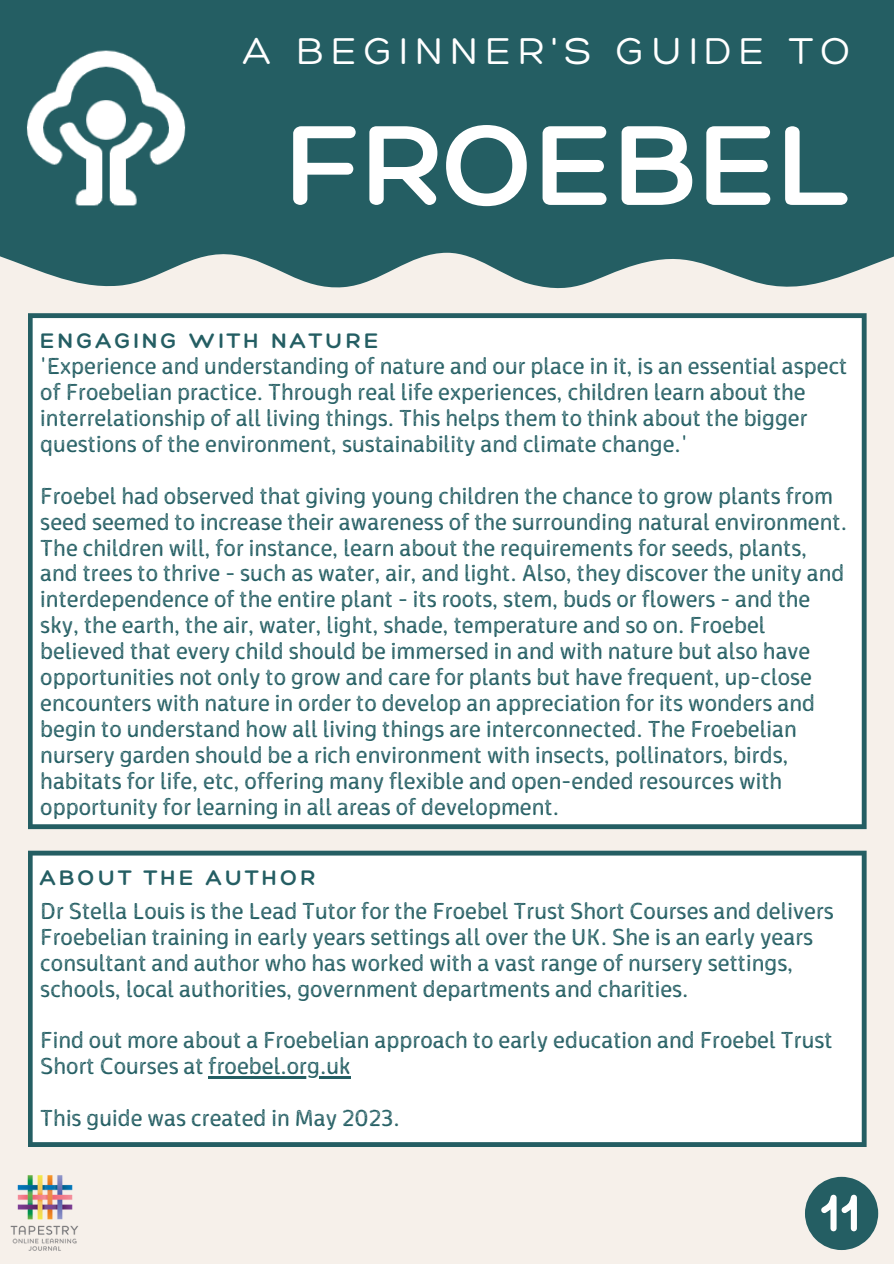
<style>
.page{position:relative;width:894px;height:1264px;background:#fff}
.page>*{position:absolute;margin:0;border:0;box-sizing:border-box;transform-origin:0 0}
.t1{font:300 123.45px "Hero";color:#fff}
.t2{font:300 40.5px "Hero";letter-spacing:.17em;color:#fff}
.t3{font:24.15px/26px "Ossem Rust";color:#245e63}
.t4{font:300 22.8px "Hero";letter-spacing:.13em;color:#245e63}
</style>
<div class="page">
<div style="left:0;top:0;width:893px;height:1263px;background:#f6f0ea"></div>
<img style="left:10px;top:1175px;width:69px;height:76px">
<div style="left:28px;top:313px;width:838px;height:516px;background:#fff"></div>
<div style="left:0;top:0;width:893px;height:289px;background:#245e63"></div>
<img style="left:14px;top:28px;width:183px;height:199px">
<svg style="left:805px;top:1176px;width:72px;height:73px"></svg>
<div style="left:28px;top:850px;width:838px;height:296px;background:#fff"></div>
<hr style="left:208px;top:1076px;width:143px;height:2px;background:#245e63">
<p class="t2" style="left:243px;top:26px;width:609px">A BEGINNER'S GUIDE TO</p>
<p class="t1" style="left:286px;top:88px;width:564px">FROEBEL</p>
<p class="t4" style="left:40px;top:326px;width:340px">ENGAGING WITH NATURE</p>
<p class="t3" style="left:40px;top:354px;width:808px">'Experience and understanding of nature and our place in it, is an essential aspect of Froebelian practice. Through real life experiences, children learn about the interrelationship of all living things. This helps them to think about the bigger questions of the environment, sustainability and climate change.'</p>
<p class="t3" style="left:40px;top:483px;width:808px">Froebel had observed that giving young children the chance to grow plants from seed seemed to increase their awareness of the surrounding natural environment.<br>The children will, for instance, learn about the requirements for seeds, plants, and trees to thrive - such as water, air, and light. Also, they discover the unity and interdependence of the entire plant - its roots, stem, buds or flowers - and the sky, the earth, the air, water, light, shade, temperature and so on. Froebel believed that every child should be immersed in and with nature but also have opportunities not only to grow and care for plants but have frequent, up-close encounters with nature in order to develop an appreciation for its wonders and begin to understand how all living things are interconnected. The Froebelian nursery garden should be a rich environment with insects, pollinators, birds, habitats for life, etc, offering many flexible and open-ended resources with opportunity for learning in all areas of development.</p>
<p class="t4" style="left:40px;top:863px;width:277px">ABOUT THE AUTHOR</p>
<p class="t3" style="left:40px;top:898px;width:795px">Dr Stella Louis is the Lead Tutor for the Froebel Trust Short Courses and delivers Froebelian training in early years settings all over the UK. She is an early years consultant and author who has worked with a vast range of nursery settings, schools, local authorities, government departments and charities.</p>
<p class="t3" style="left:40px;top:1028px;width:793px">Find out more about a Froebelian approach to early education and Froebel Trust<br>Short Courses at froebel.org.uk</p>
<p class="t3" style="left:40px;top:1105px;width:361px">This guide was created in May 2023.</p>
</div>
